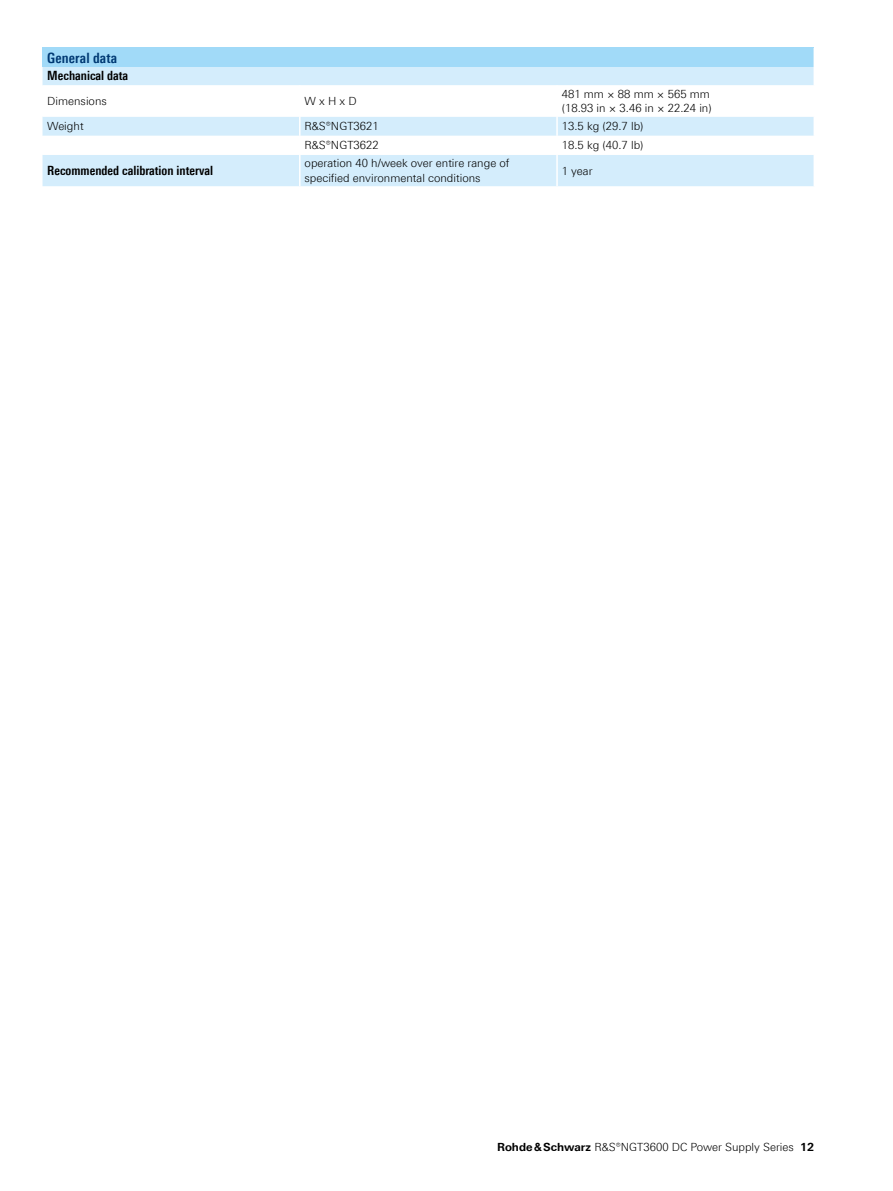
<style>
.page{position:relative;width:893px;height:1191px;background:#fff}
.page>*{position:absolute;margin:0;border:0;box-sizing:border-box;transform-origin:0 0}
.Tabellenueberschrift_blau{font:700 condensed 14.25px "Linotype Universfor RS";letter-spacing:.01em;color:#003973}
.Tabellefett{font:700 condensed 12.75px "Linotype Universfor RS";color:#000}
.Tabelletext{font:300 11.25px/14.7px "Linotype Universfor RS";color:#000}
.s1{font-weight:700}
</style>
<div class="page">
<div style="left:43px;top:48px;width:771px;height:19px;background:#a1daf8"></div>
<div style="left:43px;top:67px;width:771px;height:119px;background:#d4edfc"></div>
<svg style="left:43px;top:85px;width:771px;height:70px"></svg>
<hr style="left:299px;top:85px;width:2px;height:32px;background:#fff">
<hr style="left:556px;top:85px;width:2px;height:32px;background:#fff">
<svg style="left:299px;top:117px;width:2px;height:38px"></svg>
<svg style="left:556px;top:117px;width:2px;height:38px"></svg>
<hr style="left:299px;top:155px;width:2px;height:31px;background:#fff">
<hr style="left:556px;top:155px;width:2px;height:31px;background:#fff">
<p class="Tabellenueberschrift_blau" style="left:47px;top:49px;width:71px">General data</p>
<p class="Tabellefett" style="left:47px;top:68px;width:82px">Mechanical data</p>
<p class="Tabelletext" style="left:47px;top:94px;width:61px">Dimensions</p>
<p class="Tabelletext" style="left:305px;top:94px;width:53px">W x H x D</p>
<p class="Tabelletext" style="left:562px;top:86px;width:150px">481 mm × 88 mm × 565 mm</p>
<p class="Tabelletext" style="left:562px;top:101px;width:151px">(18.93 in × 3.46 in × 22.24 in)</p>
<p class="Tabelletext" style="left:47px;top:119px;width:38px">Weight</p>
<p class="Tabelletext" style="left:305px;top:119px;width:76px">R&amp;S®NGT3621</p>
<p class="Tabelletext" style="left:562px;top:119px;width:83px">13.5 kg (29.7 lb)</p>
<p class="Tabelletext" style="left:305px;top:138px;width:76px">R&amp;S®NGT3622</p>
<p class="Tabelletext" style="left:562px;top:138px;width:83px">18.5 kg (40.7 lb)</p>
<p class="Tabellefett" style="left:47px;top:163px;width:167px">Recommended calibration interval</p>
<p class="Tabelletext" style="left:305px;top:156px;width:206px">operation 40 h/week over entire range of specified environmental conditions</p>
<p class="Tabelletext" style="left:562px;top:163px;width:32px">1 year</p>
<p class="Tabelletext" style="left:497px;top:1139px;width:319px"><span class="s1">Rohde&amp;Schwarz</span> R&amp;S®NGT3600 DC Power Supply Series <span class="s1">12</span></p>
</div>
